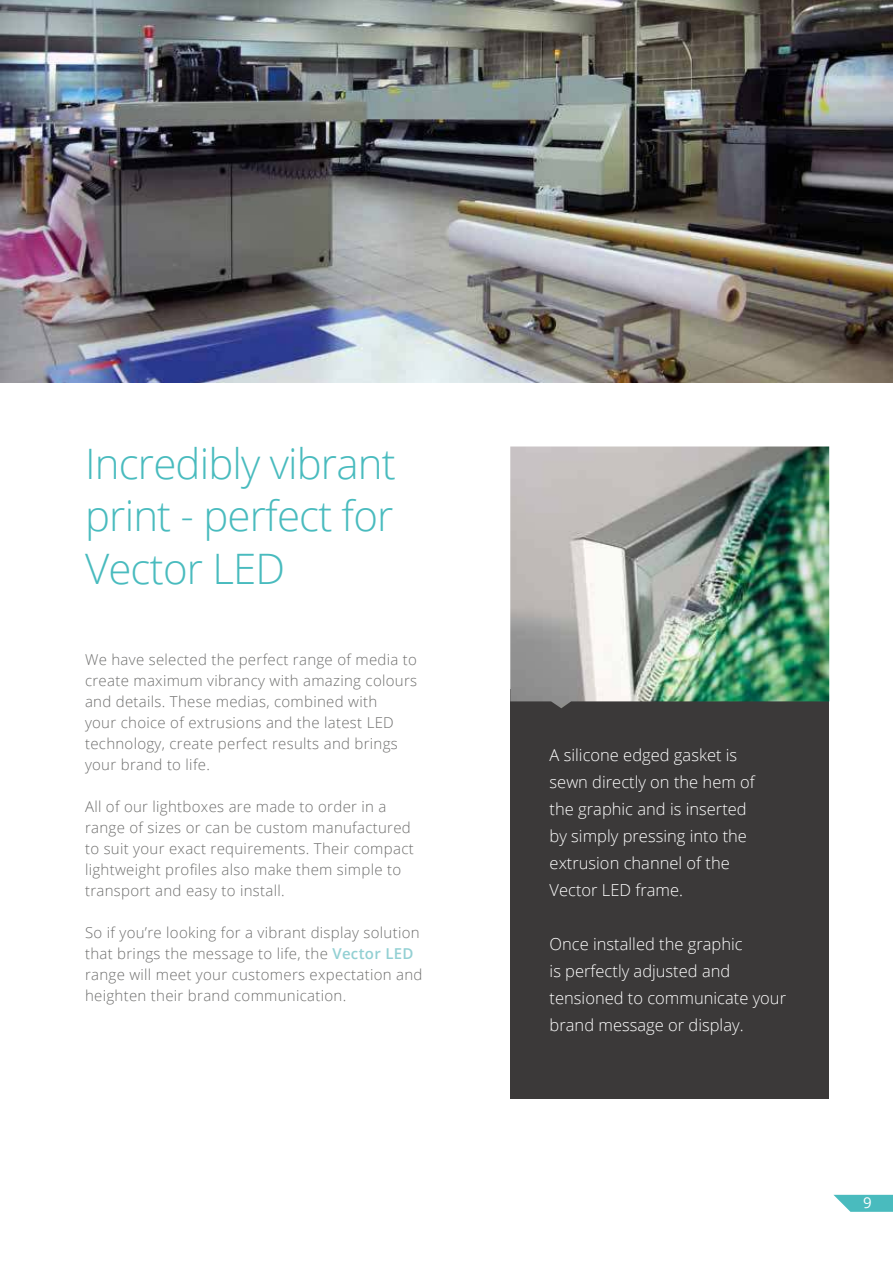
<style>
.page{position:relative;width:893px;height:1263px;background:#fff}
.page>*{position:absolute;margin:0;border:0;box-sizing:border-box;transform-origin:0 0}
.t1{font:300 42px/52.5px "Open Sans";letter-spacing:-.02em;color:#49bbbe;text-align:justify}
.t2{font:300 16.5px/27px "Open Sans";color:#fff}
.t3{font:300 15px/21px "Open Sans";letter-spacing:.02em;color:#6f6f6e}
.t4{font:15px "Open Sans";color:#fff}
.s1{font-weight:600;color:#93d0d3}
</style>
<div class="page">
<svg style="left:833px;top:1195px;width:60px;height:17px"></svg>
<img style="left:0;top:0;width:893px;height:383px">
<div style="left:510px;top:689px;width:319px;height:409px;background:#3b3939"></div>
<img style="left:510px;top:446px;width:319px;height:262px">
<h1 class="t1" style="left:85px;top:441px;width:312px">Incredibly vibrant print - perfect for Vector LED</h1>
<p class="t3" style="left:85px;top:649px;width:334px">We have selected the perfect range of media to create maximum vibrancy with amazing colours and details. These medias, combined with<br>your choice of extrusions and the latest LED technology, create perfect results and brings your brand to life.</p>
<p class="t3" style="left:85px;top:798px;width:330px">All of our lightboxes are made to order in a range of sizes or can be custom manufactured to suit your exact requirements. Their compact lightweight profiles also make them simple to transport and easy to install.</p>
<p class="t3" style="left:85px;top:924px;width:339px">So if you’re looking for a vibrant display solution that brings the message to life, the <span class="s1">Vector LED </span>range will meet your customers expectation and heighten their brand communication.</p>
<p class="t2" style="left:550px;top:743px;width:207px">A silicone edged gasket is sewn directly on the hem of the graphic and is inserted by simply pressing into the extrusion channel of the<br>Vector LED frame.</p>
<p class="t2" style="left:550px;top:932px;width:238px">Once installed the graphic<br>is perfectly adjusted and tensioned to communicate your brand message or display.</p>
<p class="t4" style="left:863px;top:1196px;width:10px">9</p>
</div>
